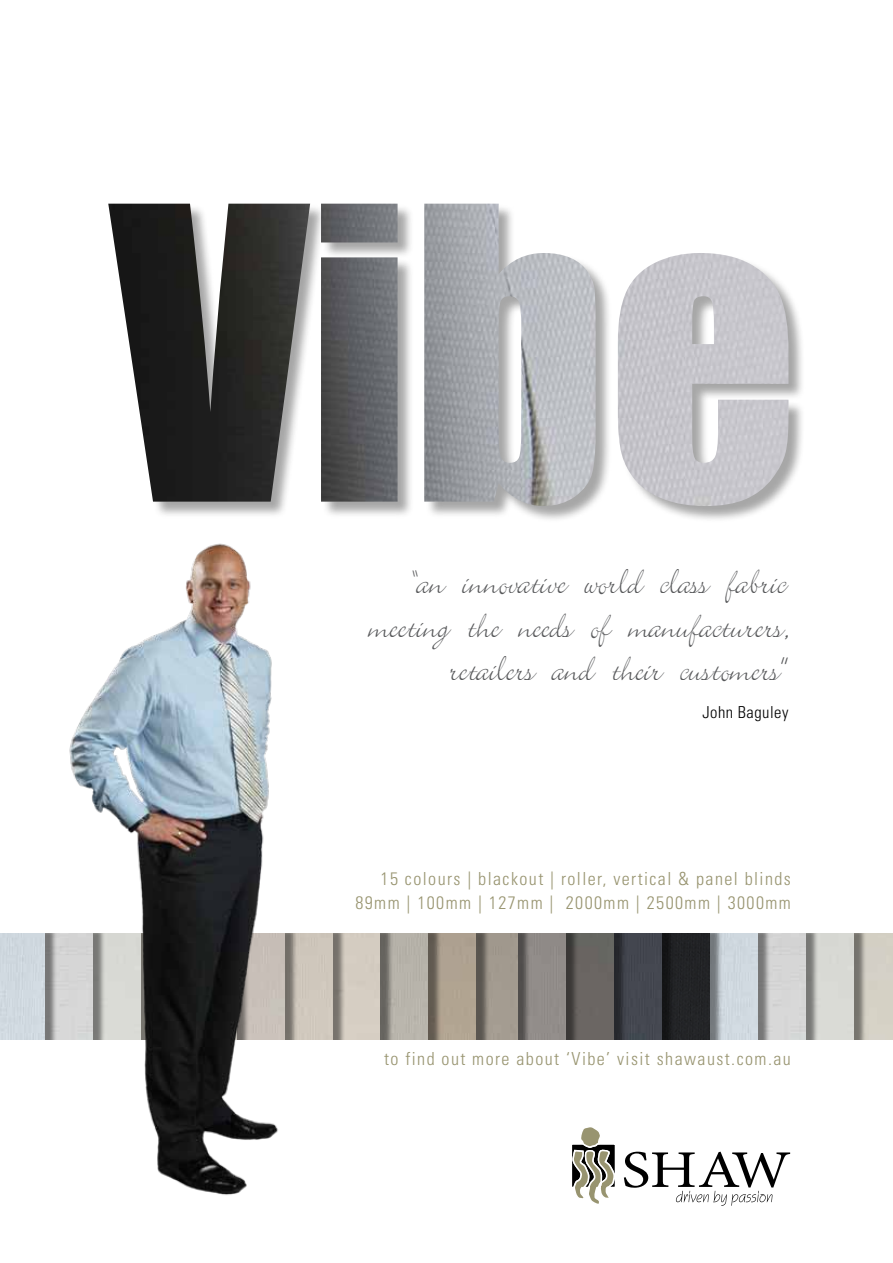
<style>
.page{position:relative;width:893px;height:1263px;background:#fff}
.page>*{position:absolute;margin:0;border:0;box-sizing:border-box;transform-origin:0 0}
.t1{font:37.5px/43.5px "Elegant";letter-spacing:-.01em;color:#58595b;text-align:right}
.t2{font:300 condensed 18px/24px "Univers LT Std";letter-spacing:.08em;color:#989470;text-align:right}
.t3{font:300 condensed 16.5px "Univers LT Std";letter-spacing:.03em;color:#000}
</style>
<div class="page">
<div style="left:809px;top:927px;width:57px;height:121px;background:#000;opacity:.45"></div>
<div style="left:761px;top:927px;width:57px;height:121px;background:#000;opacity:.45"></div>
<div style="left:713px;top:927px;width:57px;height:121px;background:#000;opacity:.45"></div>
<div style="left:665px;top:927px;width:57px;height:121px;background:#000;opacity:.45"></div>
<div style="left:617px;top:927px;width:57px;height:121px;background:#000;opacity:.45"></div>
<div style="left:569px;top:927px;width:57px;height:121px;background:#000;opacity:.45"></div>
<div style="left:521px;top:927px;width:57px;height:121px;background:#000;opacity:.45"></div>
<div style="left:464px;top:927px;width:67px;height:121px;background:#000;opacity:.45"></div>
<div style="left:432px;top:927px;width:57px;height:121px;background:#000;opacity:.45"></div>
<div style="left:441px;top:933px;width:35px;height:107px;background:#b0a391"></div>
<div style="left:384px;top:927px;width:57px;height:121px;background:#000;opacity:.45"></div>
<div style="left:336px;top:927px;width:57px;height:121px;background:#000;opacity:.45"></div>
<div style="left:288px;top:927px;width:57px;height:121px;background:#000;opacity:.45"></div>
<div style="left:0;top:927px;width:57px;height:121px;background:#000;opacity:.45"></div>
<div style="left:0;top:1040px;width:893px;height:24px;background:#fff"></div>
<div style="left:110px;top:204px;width:696px;height:319px;background:#000;opacity:.35"></div>
<img style="left:108px;top:204px;width:680px;height:302px">
<svg style="left:572px;top:1127px;width:43px;height:77px"></svg>
<svg style="left:624px;top:1152px;width:166px;height:54px"></svg>
<div style="left:0;top:909px;width:893px;height:24px;background:#fff"></div>
<img style="left:52px;top:543px;width:246px;height:652px">
<h1 class="t1" style="left:370px;top:563px;width:420px">“an innovative world class fabric meeting the needs of manufacturers, retailers and their customers”</h1>
<p class="t3" style="left:702px;top:702px;width:88px">John Baguley</p>
<p class="t2" style="left:355px;top:867px;width:437px">15 colours | blackout | roller, vertical &amp; panel blinds<br>89mm | 100mm | 127mm | 2000mm | 2500mm | 3000mm</p>
<p class="t2" style="left:384px;top:1046px;width:408px">to find out more about ‘Vibe’ visit shawaust.com.au</p>
</div>
